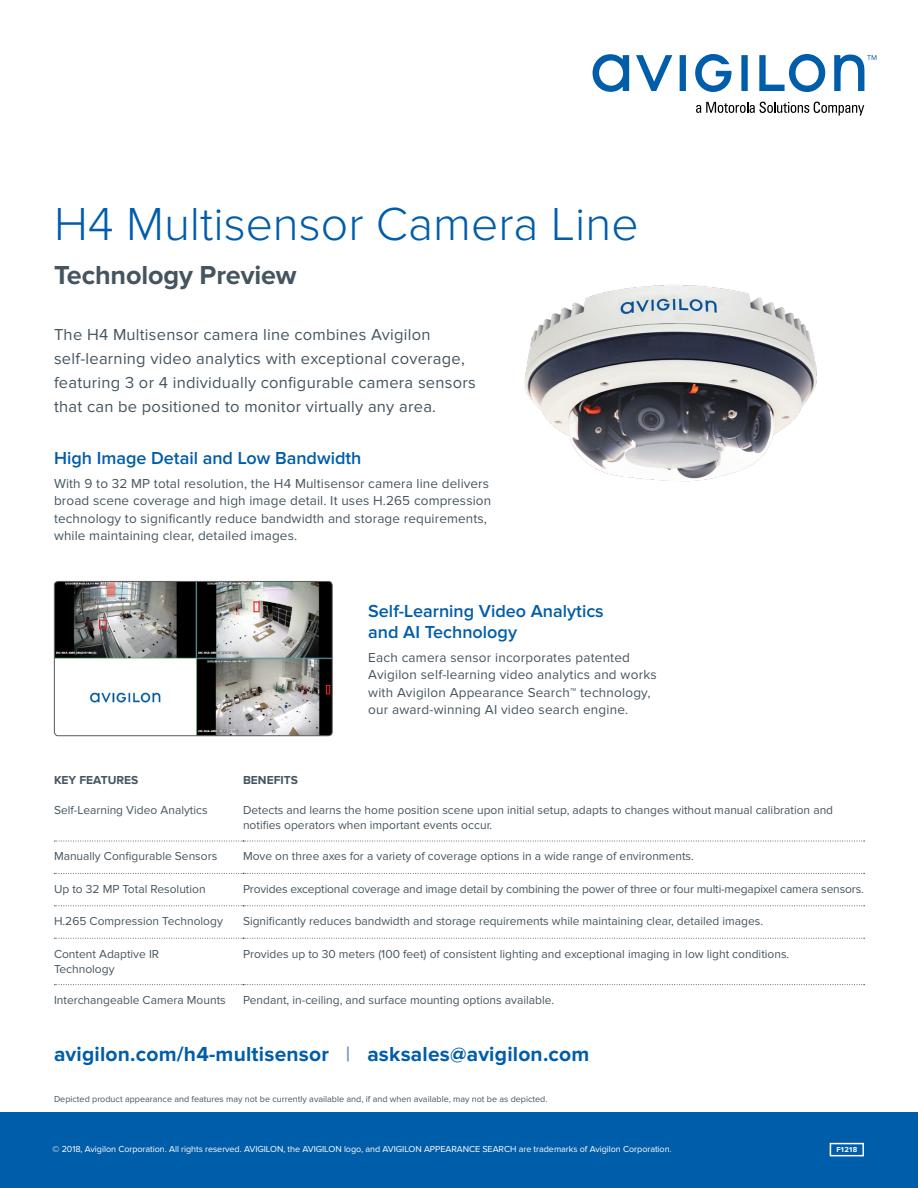
<style>
.page{position:relative;width:918px;height:1188px;background:#fff}
.page>*{position:absolute;margin:0;border:0;box-sizing:border-box;transform-origin:0 0}
.t1{font:300 48px "Proxima Nova";color:#005daa}
.t2{font:700 27px "Proxima Nova";letter-spacing:-.005em;color:#455560}
.t3{font:700 21px "Proxima Nova";letter-spacing:.01em;color:#005daa}
.t4{font:600 18px/21px "Proxima Nova";color:#005daa}
.t5{font:16.5px/24px "Proxima Nova";letter-spacing:.015em;color:#455560}
.t6{font:13.5px/17.2px "Proxima Nova";letter-spacing:.01em;color:#455560}
.t7{font:12px/15px "Proxima Nova";color:#455560}
.t8{font:700 12px "Proxima Nova";color:#455560}
.t9{font:9px "Proxima Nova";letter-spacing:-.005em;color:#fff}
.t10{font:9px "Proxima Nova";color:#455560}
.t11{font:700 7.5px "Proxima Nova";letter-spacing:.05em;color:#fff}
.s1{color:#8099cd}
</style>
<div class="page">
<div style="left:0;top:1112px;width:918px;height:76px;background:#005daa"></div>
<div style="left:830px;top:1143px;width:34px;height:13px;border:2px solid #fff"></div>
<svg style="left:593px;top:54px;width:283px;height:38px"></svg>
<svg style="left:696px;top:102px;width:168px;height:14px"></svg>
<img style="left:524px;top:284px;width:293px;height:198px">
<svg style="left:54px;top:841px;width:811px;height:1px"></svg>
<svg style="left:54px;top:905px;width:811px;height:1px"></svg>
<svg style="left:54px;top:984px;width:811px;height:1px"></svg>
<svg style="left:54px;top:873px;width:811px;height:1px"></svg>
<svg style="left:54px;top:938px;width:811px;height:1px"></svg>
<img style="left:54px;top:581px;width:278px;height:155px">
<div style="left:54px;top:581px;width:279px;height:155px;border:1px solid #58595b;border-radius:4px"></div>
<div style="left:99px;top:620px;width:8px;height:9px;border:1px solid #ed1d24"></div>
<svg style="left:326px;top:685px;width:4px;height:9px"></svg>
<h1 class="t1" style="left:54px;top:197px;width:586px">H4 Multisensor Camera Line</h1>
<h2 class="t2" style="left:54px;top:259px;width:244px">Technology Preview</h2>
<h3 class="t5" style="left:54px;top:323px;width:423px">The H4 Multisensor camera line combines Avigilon self-learning video analytics with exceptional coverage, featuring 3 or 4 individually configurable camera sensors that can be positioned to monitor virtually any area.</h3>
<h3 class="t4" style="left:54px;top:448px;width:309px">High Image Detail and Low Bandwidth</h3>
<p class="t6" style="left:54px;top:475px;width:439px">With 9 to 32 MP total resolution, the H4 Multisensor camera line delivers broad scene coverage and high image detail. It uses H.265 compression technology to significantly reduce bandwidth and storage requirements, while maintaining clear, detailed images.</p>
<h3 class="t4" style="left:368px;top:601px;width:237px">Self-Learning Video Analytics and AI Technology</h3>
<p class="t6" style="left:368px;top:649px;width:290px">Each camera sensor incorporates patented Avigilon self-learning video analytics and works with Avigilon Appearance Search™ technology, our award-winning AI video search engine.</p>
<p class="t8" style="left:54px;top:773px;width:86px">KEY FEATURES</p>
<p class="t8" style="left:243px;top:773px;width:56px">BENEFITS</p>
<p class="t7" style="left:54px;top:803px;width:155px">Self-Learning Video Analytics</p>
<p class="t7" style="left:243px;top:803px;width:592px">Detects and learns the home position scene upon initial setup, adapts to changes without manual calibration and notifies operators when important events occur.</p>
<p class="t7" style="left:54px;top:849px;width:165px">Manually Configurable Sensors</p>
<p class="t7" style="left:243px;top:849px;width:452px">Move on three axes for a variety of coverage options in a wide range of environments.</p>
<p class="t7" style="left:54px;top:882px;width:153px">Up to 32 MP Total Resolution</p>
<p class="t7" style="left:243px;top:882px;width:622px">Provides exceptional coverage and image detail by combining the power of three or four multi-megapixel camera sensors.</p>
<p class="t7" style="left:54px;top:914px;width:170px">H.265 Compression Technology</p>
<p class="t7" style="left:243px;top:914px;width:522px">Significantly reduces bandwidth and storage requirements while maintaining clear, detailed images.</p>
<p class="t7" style="left:54px;top:946px;width:107px">Content Adaptive IR<br>Technology</p>
<p class="t7" style="left:243px;top:946px;width:548px">Provides up to 30 meters (100 feet) of consistent lighting and exceptional imaging in low light conditions.</p>
<p class="t7" style="left:54px;top:993px;width:173px">Interchangeable Camera Mounts</p>
<p class="t7" style="left:243px;top:993px;width:313px">Pendant, in-ceiling, and surface mounting options available.</p>
<h3 class="t3" style="left:54px;top:1042px;width:537px">avigilon.com/h4-multisensor <span class="s1">|</span> asksales@avigilon.com</h3>
<p class="t10" style="left:54px;top:1093px;width:495px">Depicted product appearance and features may not be currently available and, if and when available, may not be as depicted.</p>
<p class="t9" style="left:52px;top:1144px;width:621px">© 2018, Avigilon Corporation. All rights reserved. AVIGILON, the AVIGILON logo, and AVIGILON APPEARANCE SEARCH are trademarks of Avigilon Corporation.</p>
<p class="t11" style="left:836px;top:1145px;width:22px">F1218</p>
</div>
